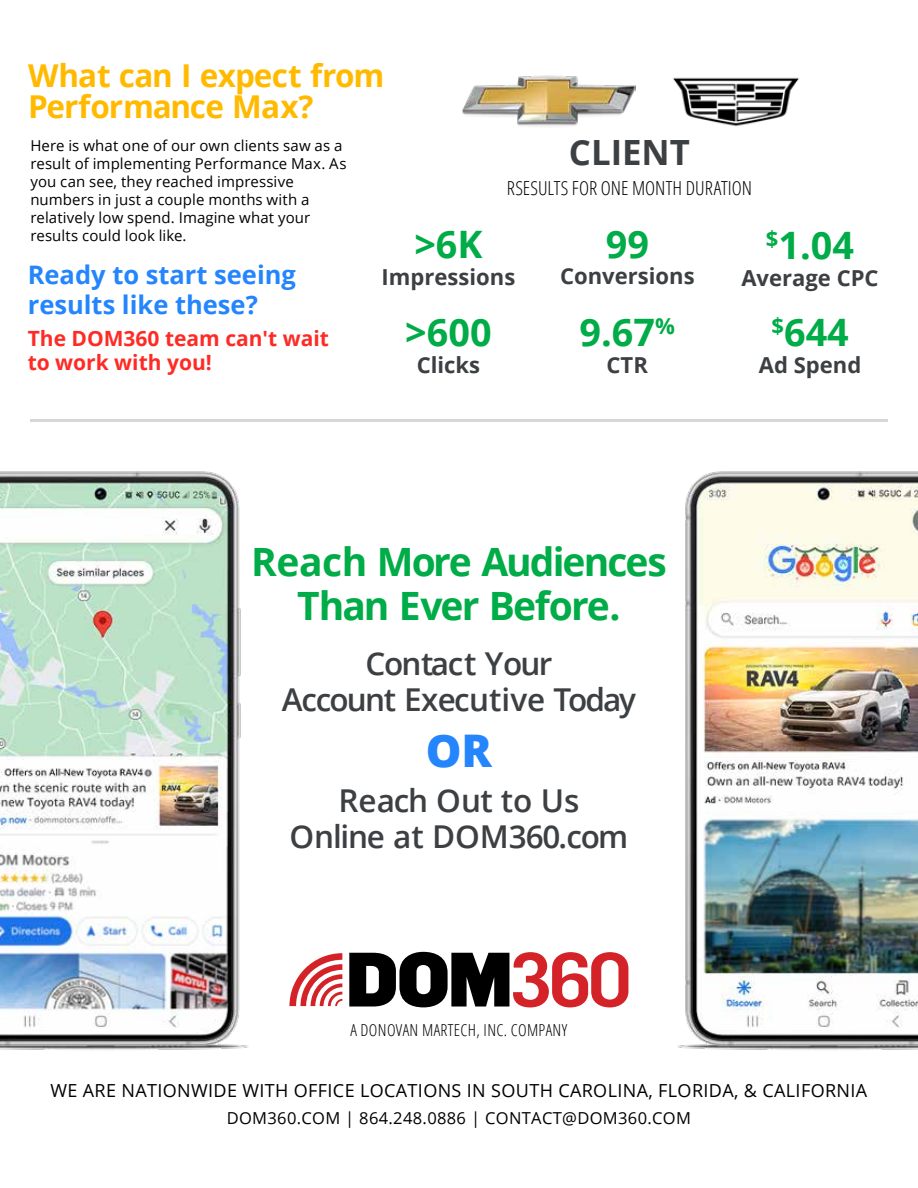
<style>
.page{position:relative;width:918px;height:1188px;background:#fff}
.page>*{position:absolute;margin:0;border:0;box-sizing:border-box;transform-origin:0 0}
.t1{font:800 45px "Open Sans";color:#2485fc}
.t2{font:700 39px/43.5px "Open Sans";letter-spacing:-.05em;color:#00ac47;text-align:center}
.t3{font:700 37.8px "Open Sans";color:#00ac47}
.t4{font:700 34.8px "Open Sans";color:#3d4043}
.t5{font:700 31.5px/31.5px "Open Sans";letter-spacing:-.02em;color:#ffba00}
.t6{font:600 31.5px/36px "Open Sans";letter-spacing:-.04em;color:#3d4043;text-align:center}
.t7{font:600 31.5px/36px "Open Sans";letter-spacing:-.02em;color:#3d4043;text-align:center}
.t8{font:700 25.5px/30px "Open Sans";color:#2485fc}
.t9{font:700 22.05px "Open Sans";color:#3d4043}
.t10{font:700 21px/24px "Open Sans";color:#fe2b25}
.t11{font:300 condensed 19.35px "Open Sans";letter-spacing:-.005em;color:#000}
.t12{font:18px "Open Sans";letter-spacing:.02em;color:#000}
.t13{font:16.5px "Open Sans";letter-spacing:.02em;color:#000}
.t14{font:300 condensed 16.5px "Open Sans";letter-spacing:.02em;color:#000}
.t15{font:15px/18px "Open Sans";letter-spacing:.005em;color:#000}
</style>
<div class="page">
<img style="left:566px;top:471px;width:352px;height:579px">
<img style="left:0;top:471px;width:343px;height:579px">
<svg style="left:349px;top:952px;width:279px;height:55px"></svg>
<svg style="left:289px;top:953px;width:53px;height:53px"></svg>
<img style="left:673px;top:77px;width:126px;height:50px">
<img style="left:462px;top:75px;width:173px;height:52px">
<hr style="left:31px;top:419px;width:857px;height:2px;background:#3d4043">
<h3 class="t5" style="left:28px;top:59px;width:358px">What can I expect from<br>Performance Max?</h3>
<p class="t15" style="left:30px;top:136px;width:318px">Here is what one of our own clients saw as a result of implementing Performance Max. As you can see, they reached impressive numbers in just a couple months with a relatively low spend. Imagine what your results could look like.</p>
<h3 class="t8" style="left:28px;top:259px;width:270px">Ready to start seeing results like these?</h3>
<h3 class="t10" style="left:28px;top:325px;width:303px">The DOM360 team can't wait to work with you!</h3>
<h3 class="t4" style="left:569px;top:128px;width:123px">CLIENT</h3>
<p class="t11" style="left:507px;top:175px;width:247px">RSESULTS FOR ONE MONTH DURATION</p>
<h3 class="t3" style="left:414px;top:218px;width:70px">&gt;6K</h3>
<h3 class="t9" style="left:382px;top:262px;width:135px">Impressions</h3>
<h3 class="t3" style="left:405px;top:306px;width:88px">&gt;600</h3>
<h3 class="t9" style="left:417px;top:349px;width:65px">Clicks</h3>
<h3 class="t3" style="left:606px;top:217px;width:45px">99</h3>
<h3 class="t9" style="left:560px;top:261px;width:136px">Conversions</h3>
<h3 class="t3" style="left:580px;top:306px;width:97px">9.67<sup>%</sup></h3>
<h3 class="t9" style="left:607px;top:349px;width:43px">CTR</h3>
<h3 class="t3" style="left:766px;top:219px;width:90px"><sup>$</sup>1.04</h3>
<h3 class="t9" style="left:741px;top:262px;width:139px">Average CPC</h3>
<h3 class="t3" style="left:772px;top:306px;width:79px"><sup>$</sup>644</h3>
<h3 class="t9" style="left:759px;top:349px;width:104px">Ad Spend</h3>
<h2 class="t2" style="left:251px;top:539px;width:417px">Reach More Audiences<br>Than Ever Before.</h2>
<h3 class="t6" style="left:282px;top:645px;width:356px">Contact Your<br>Account Executive Today</h3>
<h1 class="t1" style="left:426px;top:716px;width:68px">OR</h1>
<h3 class="t7" style="left:290px;top:782px;width:340px">Reach Out to Us<br>Online at DOM360.com</h3>
<p class="t14" style="left:350px;top:1019px;width:218px">A DONOVAN MARTECH, INC. COMPANY</p>
<p class="t12" style="left:50px;top:1079px;width:818px">WE ARE NATIONWIDE WITH OFFICE LOCATIONS IN SOUTH CAROLINA, FLORIDA, &amp; CALIFORNIA</p>
<p class="t13" style="left:227px;top:1107px;width:466px">DOM360.COM | 864.248.0886 | CONTACT@DOM360.COM</p>
</div>
